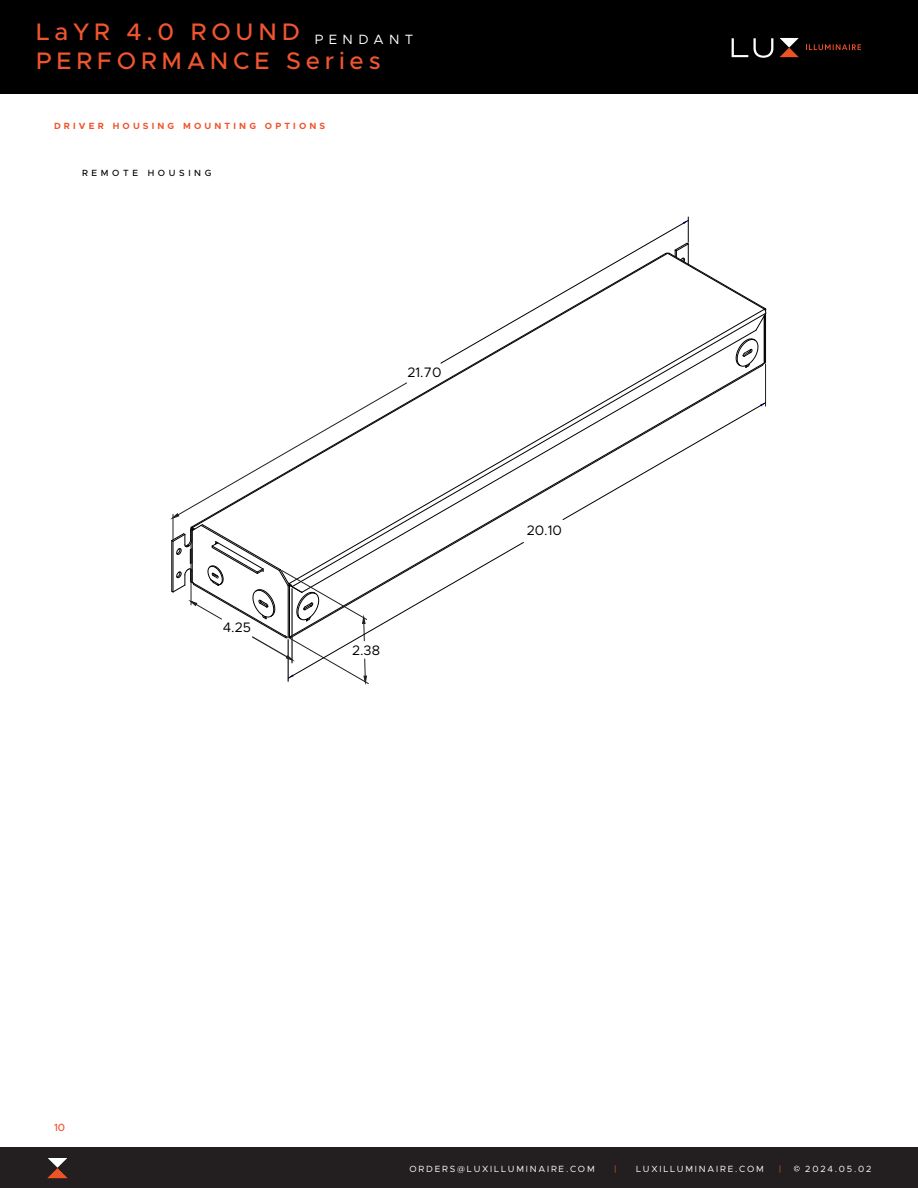
<style>
.page{position:relative;width:918px;height:1188px;background:#fff}
.page>*{position:absolute;margin:0;border:0;box-sizing:border-box;transform-origin:0 0}
.t1{font:500 24px/28.8px "Metropolis";letter-spacing:.2em;color:#f0552f}
.t2{font:13.8px "Metropolis";color:#000}
.t3{font:13.5px "Metropolis";letter-spacing:.4em;color:#fff}
.t4{font:500 10.5px "Metropolis";color:#f0552f}
.t5{font:9px "Metropolis";letter-spacing:.2em;color:#fff}
.t6{font:700 9px "Metropolis";letter-spacing:.35em;color:#f0542c}
.t7{font:500 9px "Metropolis";letter-spacing:.4em;color:#000}
.t8{font:9px "Metropolis";color:#f0542c}
</style>
<div class="page">
<div style="left:0;top:1148px;width:918px;height:40px;background:#231f20"></div>
<img style="left:47px;top:1158px;width:21px;height:20px">
<svg style="left:794px;top:1166px;width:6px;height:5px"></svg>
<div style="left:0;top:0;width:918px;height:94px;background:#000"></div>
<svg style="left:806px;top:44px;width:55px;height:6px"></svg>
<svg style="left:732px;top:38px;width:41px;height:20px"></svg>
<svg style="left:780px;top:38px;width:19px;height:19px"></svg>
<svg style="left:442px;top:369px;width:315px;height:134px"></svg>
<svg style="left:440px;top:217px;width:327px;height:152px"></svg>
<hr style="left:765px;top:364px;width:1px;height:42px;background:#231f20">
<svg style="left:562px;top:402px;width:205px;height:118px"></svg>
<svg style="left:171px;top:382px;width:354px;height:303px"></svg>
<h1 class="t1" style="left:36px;top:17px;width:346px">LaYR 4.0 ROUND<br>PERFORMANCE Series</h1>
<h3 class="t3" style="left:315px;top:31px;width:100px">PENDANT</h3>
<p class="t6" style="left:54px;top:120px;width:273px">DRIVER HOUSING MOUNTING OPTIONS</p>
<p class="t7" style="left:82px;top:168px;width:131px">REMOTE HOUSING</p>
<p class="t2" style="left:223px;top:618px;width:30px">4.25</p>
<p class="t2" style="left:407px;top:364px;width:36px">21.70</p>
<p class="t2" style="left:352px;top:641px;width:29px">2.38</p>
<p class="t2" style="left:527px;top:521px;width:37px">20.10</p>
<p class="t4" style="left:54px;top:1121px;width:13px">10</p>
<p class="t5" style="left:409px;top:1163px;width:187px">ORDERS@LUXILLUMINAIRE.COM</p>
<p class="t8" style="left:614px;top:1163px;width:4px">|</p>
<p class="t5" style="left:636px;top:1163px;width:129px">LUXILLUMINAIRE.COM</p>
<p class="t8" style="left:779px;top:1163px;width:4px">|</p>
<p class="t5" style="left:805px;top:1163px;width:68px">2024.05.02</p>
</div>
